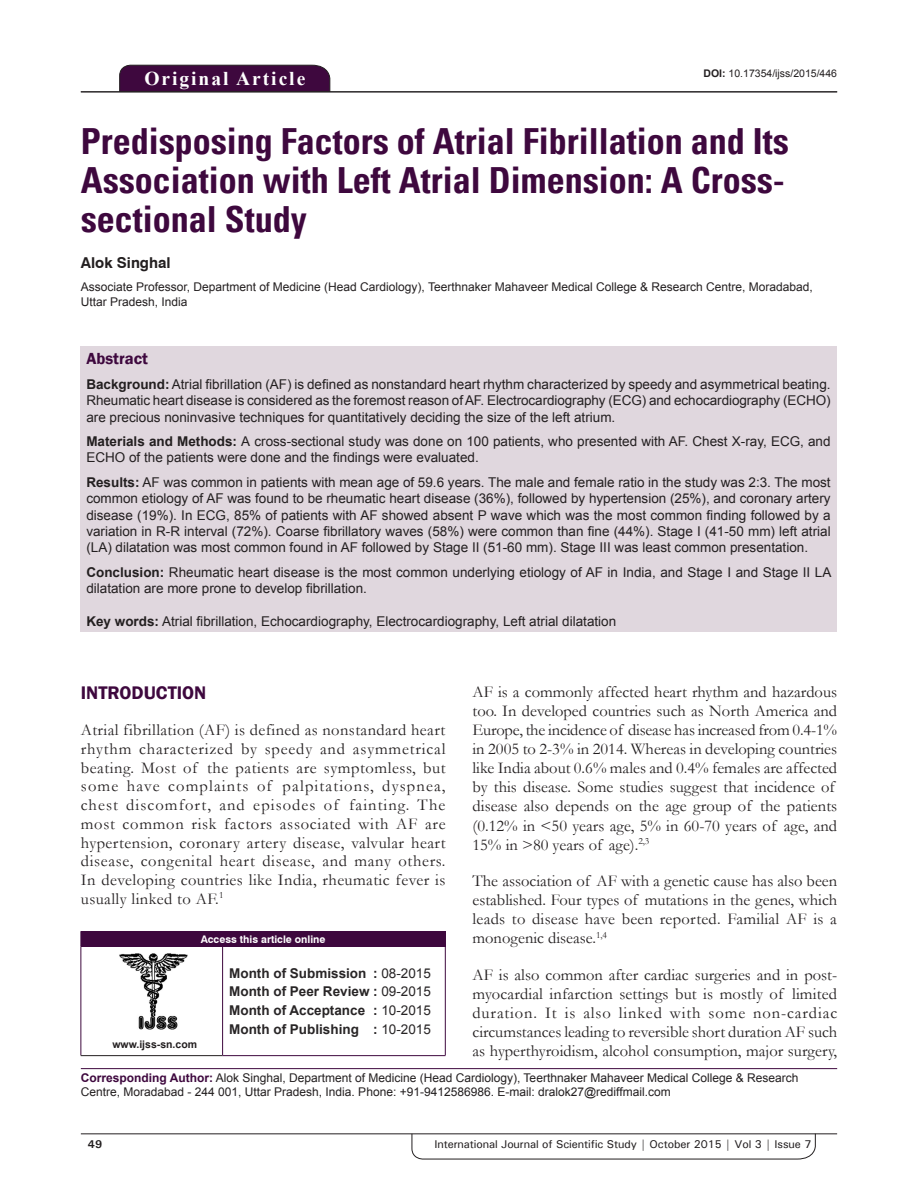
<style>
.page{position:relative;width:918px;height:1188px;background:#fff}
.page>*{position:absolute;margin:0;border:0;box-sizing:border-box;transform-origin:0 0}
.AT{font:700 condensed 36px/39px "Univers";color:#3e083e;text-align:justify}
.AH{font:700 19.5px "Times New Roman";letter-spacing:.1em;color:#fff}
.t1{font:600 18.75px "Franklin Gothic";color:#3e083e}
.TX{font:16.5px/19px "Garamond";color:#231f20;text-align:justify}
.ABSH{font:600 16.5px "Franklin Gothic";color:#3e083e}
.AU{font:700 15px "Swiss 721 BT";color:#231f20}
.ABS{font:13.5px/16.2px "Arial";color:#231f20;text-align:justify}
.HIS{font:700 13.5px/18.8px "Arial";color:#282526;text-align:justify}
.KWD{font:13.5px "Arial";color:#231f20}
.ADD{font:12px/14.4px "Arial";color:#231f20}
.AFF{font:12px/14.4px "Arial";color:#231f20}
.t2{font:500 11.25px "Univers";letter-spacing:-.01em;color:#231f20}
.t3{font:700 11.25px "Univers";color:#231f20}
.DOI{font:10.5px "Arial";color:#231f20}
.AAO{font:700 10.5px "Swiss 721 BT";color:#fff}
.Web{font:700 10.5px "Arial";color:#231f20}
.s1{font-weight:700}
.s2{font-weight:400}
.s3{font-weight:700;color:#3e083e}
</style>
<div class="page">
<svg style="left:412px;top:1133px;width:404px;height:26px"></svg>
<hr style="left:81px;top:1134px;width:756px;height:1px;background:#231f20">
<div style="left:119px;top:65px;width:211px;height:26px;background:#3e083e"></div>
<hr style="left:81px;top:91px;width:756px;height:1px;background:#231f20">
<div style="left:80px;top:347px;width:757px;height:285px;background:#e0d7de"></div>
<img style="left:119px;top:953px;width:69px;height:76px">
<div style="left:81px;top:931px;width:364px;height:15px;background:#3e083e"></div>
<svg style="left:445px;top:931px;width:1px;height:15px"></svg>
<hr style="left:81px;top:946px;width:142px;height:1px;background:#3e083e">
<hr style="left:81px;top:947px;width:1px;height:108px;background:#3e083e">
<hr style="left:81px;top:1055px;width:142px;height:1px;background:#231f20">
<hr style="left:223px;top:946px;width:223px;height:1px;background:#3e083e">
<hr style="left:222px;top:947px;width:1px;height:108px;background:#3e083e">
<hr style="left:445px;top:947px;width:1px;height:108px;background:#3e083e">
<hr style="left:223px;top:1055px;width:223px;height:1px;background:#3e083e">
<hr style="left:81px;top:1068px;width:756px;height:1px;background:#3e083e">
<p class="AH" style="left:144px;top:64px;width:162px">Original Article</p>
<p class="DOI" style="left:703px;top:66px;width:135px"><span class="s1">DOI:</span> 10.17354/ijss/2015/446</p>
<p class="AT" style="left:81px;top:122px;width:709px">Predisposing Factors of Atrial Fibrillation and Its Association with Left Atrial Dimension: A Cross&shy;sectional Study</p>
<p class="AU" style="left:81px;top:254px;width:91px">Alok Singhal</p>
<p class="AFF" style="left:81px;top:280px;width:734px">Associate Professor, Department of Medicine (Head Cardiology), Teerthnaker Mahaveer Medical College &amp; Research Centre, Moradabad,<br>Uttar Pradesh, India</p>
<p class="ABSH" style="left:86px;top:349px;width:63px">Abstract</p>
<p class="ABS" style="left:86px;top:376px;width:746px"><span class="s1">Background:</span> Atrial fibrillation (AF) is defined as nonstandard heart rhythm characterized by speedy and asymmetrical beating.<br>Rheumatic heart disease is considered as the foremost reason of AF. Electrocardiography (ECG) and echocardiography (ECHO) are precious noninvasive techniques for quantitatively deciding the size of the left atrium.</p>
<p class="ABS" style="left:86px;top:433px;width:746px"><span class="s1">Materials and Methods:</span> A cross-sectional study was done on 100 patients, who presented with AF. Chest X-ray, ECG, and<br>ECHO of the patients were done and the findings were evaluated.</p>
<p class="ABS" style="left:86px;top:474px;width:746px"><span class="s1">Results:</span> AF was common in patients with mean age of 59.6 years. The male and female ratio in the study was 2:3. The most common etiology of AF was found to be rheumatic heart disease (36%), followed by hypertension (25%), and coronary artery disease (19%). In ECG, 85% of patients with AF showed absent P wave which was the most common finding followed by a variation in R-R interval (72%). Coarse fibrillatory waves (58%) were common than fine (44%). Stage I (41-50 mm) left atrial (LA) dilatation was most common found in AF followed by Stage II (51-60 mm). Stage III was least common presentation.</p>
<p class="ABS" style="left:86px;top:564px;width:747px"><span class="s1">Conclusion:</span> Rheumatic heart disease is the most common underlying etiology of AF in India, and Stage I and Stage II LA dilatation are more prone to develop fibrillation.</p>
<p class="KWD" style="left:86px;top:612px;width:531px"><span class="s1">Key words:</span> Atrial fibrillation, Echocardiography, Electrocardiography, Left atrial dilatation</p>
<p class="TX" style="left:473px;top:682px;width:366px;text-align:left">AF is a commonly affected heart rhythm and hazardous too. In developed countries such as North America and Europe, the incidence of disease has increased from 0.4-1% in 2005 to 2-3% in 2014. Whereas in developing countries like India about 0.6% males and 0.4% females are affected by this disease. Some studies suggest that incidence of disease also depends on the age group of the patients (0.12% in &lt;50 years age, 5% in 60-70 years of age, and 15% in &gt;80 years of age).<sup>2,3</sup></p>
<p class="TX" style="left:473px;top:871px;width:366px">The association of AF with a genetic cause has also been established. Four types of mutations in the genes, which leads to disease have been reported. Familial AF is a monogenic disease.<sup>1,4</sup></p>
<p class="TX" style="left:473px;top:964px;width:366px">AF is also common after cardiac surgeries and in post&shy;myocardial infarction settings but is mostly of limited duration. It is also linked with some non-cardiac circumstances leading to reversible short duration AF such as hyperthyroidism, alcohol consumption, major surgery,</p>
<h1 class="t1" style="left:81px;top:681px;width:127px">INTRODUCTION</h1>
<p class="TX" style="left:81px;top:720px;width:366px">Atrial fibrillation (AF) is defined as nonstandard heart rhythm characterized by speedy and asymmetrical beating. Most of the patients are symptomless, but some have complaints of palpitations, dyspnea, chest discomfort, and episodes of fainting. The most common risk factors associated with AF are hypertension, coronary artery disease, valvular heart disease, congenital heart disease, and many others.<br>In developing countries like India, rheumatic fever is usually linked to AF.<sup>1</sup></p>
<p class="AAO" style="left:201px;top:933px;width:126px">Access this article online</p>
<p class="HIS" style="left:229px;top:964px;width:203px">Month of Submission : <span class="s2">08-2015<br></span>Month of Peer Review : <span class="s2">09-2015<br></span>Month of Acceptance : <span class="s2">10-2015<br></span>Month of Publishing : <span class="s2">10-2015</span></p>
<p class="ADD" style="left:81px;top:1070px;width:719px"><span class="s3">Corresponding Author:</span> Alok Singhal, Department of Medicine (Head Cardiology), Teerthnaker Mahaveer Medical College &amp; Research<br>Centre, Moradabad - 244 001, Uttar Pradesh, India. Phone: +91-9412586986. E-mail: dralok27@rediffmail.com</p>
<p class="Web" style="left:112px;top:1037px;width:86px">www.ijss-sn.com</p>
<p class="t3" style="left:88px;top:1137px;width:16px">49</p>
<p class="t2" style="left:435px;top:1137px;width:378px">International Journal of Scientific Study | October 2015 | Vol 3 | Issue 7</p>
</div>
